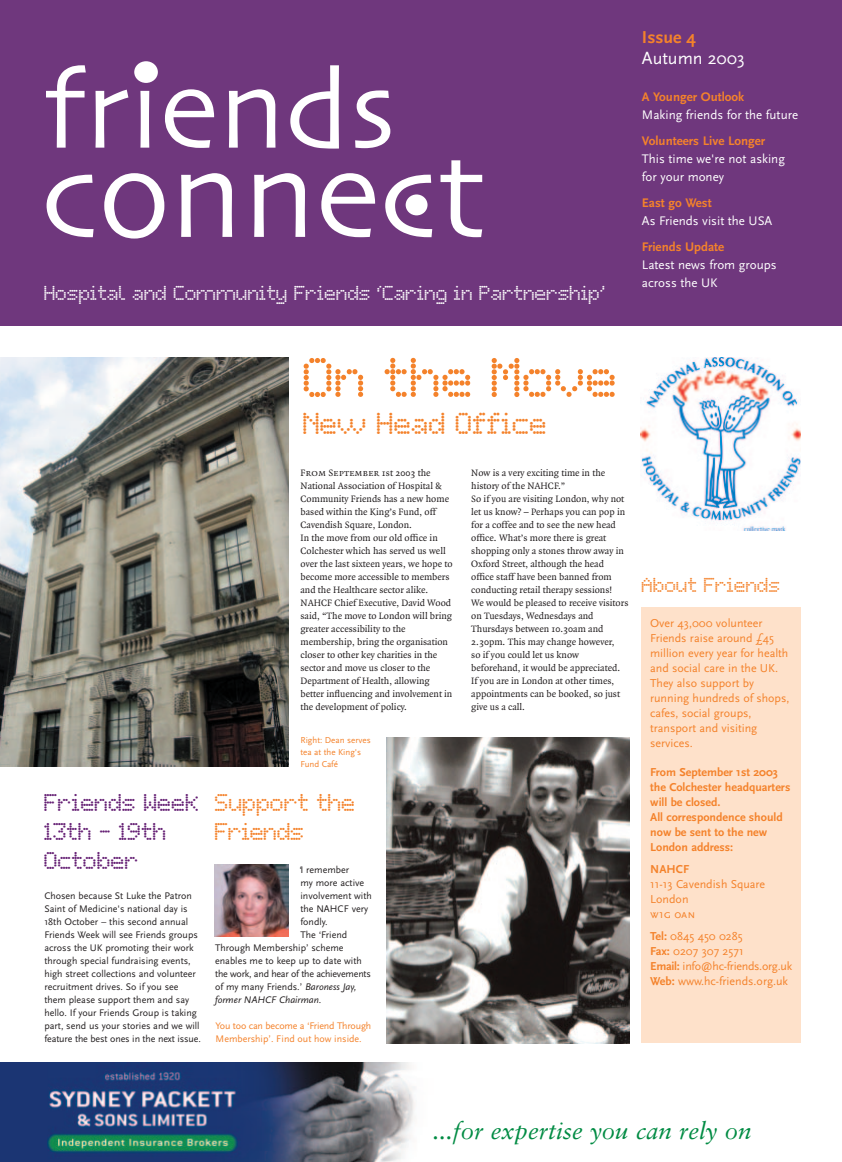
<style>
.page{position:relative;width:842px;height:1162px;background:#fff}
.page>*{position:absolute;margin:0;border:0;box-sizing:border-box;transform-origin:0 0}
.t1{font:55px "DS Sys Dot";color:#f4822b}
.t2{font:30px "DS Sys Dot";color:#f4822b}
.t3{font:24px/29px "DS Sys Dot";color:#652074}
.t4{font:24px "Sabon Italic Os F";color:#008b43}
.t5{font:24px/29px "DS Sys Dot";letter-spacing:-.015em;color:#f4822b}
.t6{font:20px "DS Sys Dot";color:#fff}
.t7{font:20px "DS Sys Dot";color:#f4822b}
.t8{font:18px "Scala Sans";color:#fff}
.t9{font:700 18px "Scala Sans";color:#f4822b}
.t10{font:13px/18px "Scala Sans";color:#fff}
.t11{font:700 13px "Scala Sans";color:#f4822b}
.t12{font:12px/15px "Scala Sans";color:#f4822b}
.t13{font:700 12px/15px "Scala Sans";color:#f4822b}
.t14{font:12px "Scala Sans Caps";color:#f4822b}
.t15{font:10px/13px "Quadraat";color:#231f20}
.t16{font:10px/13px "Scala Sans";color:#231f20}
.t17{font:10px/13px "Scala Sans";letter-spacing:-.015em;color:#f4822b}
.t18{font:10px "Quadraat Small Caps";color:#231f20}
.t19{font:9px/12px "Scala Sans";color:#f4822b}
.s1{font-family:"Quadraat"}
.s2{font-style:italic}
.s3{font-family:"Scala Sans"}
.s4{font-weight:700}
</style>
<div class="page">
<img style="left:1px;top:1063px;width:414px;height:99px">
<div style="left:641px;top:607px;width:159px;height:436px;background:#fee1ca"></div>
<img style="left:386px;top:737px;width:244px;height:306px">
<div style="left:0;top:0;width:842px;height:326px;background:#6f377d"></div>
<img style="left:641px;top:358px;width:159px;height:173px">
<img style="left:0;top:357px;width:288px;height:409px">
<svg style="left:47px;top:175px;width:47px;height:62px"></svg>
<svg style="left:104px;top:173px;width:60px;height:66px"></svg>
<svg style="left:181px;top:173px;width:51px;height:64px"></svg>
<svg style="left:254px;top:173px;width:51px;height:64px"></svg>
<svg style="left:321px;top:173px;width:54px;height:64px"></svg>
<svg style="left:385px;top:175px;width:47px;height:62px"></svg>
<svg style="left:440px;top:160px;width:42px;height:77px"></svg>
<div style="left:406px;top:194px;width:21px;height:21px;background:#fff;border-radius:50%"></div>
<svg style="left:46px;top:65px;width:40px;height:83px"></svg>
<svg style="left:96px;top:90px;width:32px;height:58px"></svg>
<svg style="left:140px;top:82px;width:10px;height:66px"></svg>
<svg style="left:165px;top:89px;width:49px;height:59px"></svg>
<svg style="left:229px;top:89px;width:46px;height:59px"></svg>
<svg style="left:290px;top:65px;width:49px;height:84px"></svg>
<svg style="left:355px;top:90px;width:35px;height:58px"></svg>
<div style="left:134px;top:61px;width:24px;height:22px;background:#fff;border-radius:50%"></div>
<img style="left:214px;top:865px;width:74px;height:72px">
<h3 class="t6" style="left:44px;top:286px;width:563px">Hospital and Community Friends ‘Caring in Partnership’</h3>
<h3 class="t9" style="left:642px;top:30px;width:56px">Issue 4</h3>
<h3 class="t8" style="left:642px;top:52px;width:104px">Autumn 2003</h3>
<h3 class="t11" style="left:642px;top:92px;width:104px">A Younger Outlook</h3>
<h3 class="t10" style="left:642px;top:107px;width:158px">Making friends for the future</h3>
<h3 class="t11" style="left:642px;top:136px;width:125px">Volunteers Live Longer</h3>
<h3 class="t10" style="left:642px;top:151px;width:144px">This time we're not asking for your money</h3>
<h3 class="t11" style="left:642px;top:198px;width:71px">East go West</h3>
<h3 class="t10" style="left:642px;top:213px;width:132px">As Friends visit the USA</h3>
<h3 class="t11" style="left:642px;top:242px;width:84px">Friends Update</h3>
<h3 class="t10" style="left:642px;top:257px;width:136px">Latest news from groups across the UK</h3>
<h1 class="t1" style="left:304px;top:358px;width:316px">On the Move</h1>
<h2 class="t2" style="left:303px;top:413px;width:246px">New Head Office</h2>
<p class="t15" style="left:471px;top:467px;width:159px">Now is a very exciting time in the history of the NAHCF.”<br>So if you are visiting London, why not let us know? – Perhaps you can pop in for a coffee and to see the new head office. What’s more there is great shopping only a stones throw away in<br>Oxford Street, although the head office staff have been banned from conducting retail therapy sessions!<br>We would be pleased to receive visitors on Tuesdays, Wednesdays and<br>Thursdays between 10.30am and<br>2.30pm. This may change however,<br>so if you could let us know beforehand, it would be appreciated.<br>If you are in London at other times, appointments can be booked, so just give us a call.</p>
<p class="t18" style="left:300px;top:467px;width:132px">From September <span class="s1">1st 2003 the</span></p>
<p class="t15" style="left:300px;top:480px;width:153px">National Association of Hospital &amp; Community Friends has a new home based within the King’s Fund, off Cavendish Square, London.<br>In the move from our old office in Colchester which has served us well over the last sixteen years, we hope to become more accessible to members and the Healthcare sector alike.<br>NAHCF Chief Executive, David Wood said, “The move to London will bring greater accessibility to the membership, bring the organisation closer to other key charities in the sector and move us closer to the Department of Health, allowing better influencing and involvement in the development of policy.</p>
<p class="t19" style="left:300px;top:735px;width:72px">Right: Dean serves tea at the King's<br>Fund Café</p>
<h3 class="t3" style="left:44px;top:790px;width:157px">Friends Week<br>13th – 19th<br>October</h3>
<h3 class="t5" style="left:215px;top:790px;width:142px">Support the<br>Friends</h3>
<p class="t16" style="left:44px;top:890px;width:158px">Chosen because St Luke the Patron Saint of Medicine's national day is 18th October – this second annual Friends Week will see Friends groups across the UK promoting their work through special fundraising events, high street collections and volunteer recruitment drives. So if you see them please support them and say hello. If your Friends Group is taking part, send us your stories and we will feature the best ones in the next issue.</p>
<p class="t16" style="left:299px;top:864px;width:74px">‘I remember<br>my more active involvement with the NAHCF very fondly.<br>The ‘Friend</p>
<p class="t16" style="left:215px;top:942px;width:157px">Through Membership’ scheme enables me to keep up to date with the work, and hear of the achievements of my many Friends.’ <span class="s2">Baroness Jay, former NAHCF Chairman.</span></p>
<p class="t17" style="left:216px;top:1020px;width:157px">You too can become a ‘Friend Through<br>Membership’. Find out how inside.</p>
<h3 class="t7" style="left:642px;top:578px;width:140px">About Friends</h3>
<p class="t12" style="left:650px;top:617px;width:141px">Over 43,000 volunteer<br>Friends raise around £45 million every year for health and social care in the UK.<br>They also support by running hundreds of shops, cafes, social groups, transport and visiting services.</p>
<p class="t13" style="left:650px;top:765px;width:142px">From September 1st 2003 the Colchester headquarters will be closed.<br>All correspondence should now be sent to the new<br>London address:</p>
<p class="t13" style="left:650px;top:862px;width:41px">NAHCF</p>
<p class="t12" style="left:650px;top:878px;width:116px">11-13 Cavendish Square<br>London</p>
<p class="t14" style="left:650px;top:907px;width:47px">w<span class="s3">1</span>g <span class="s3">0</span>an</p>
<p class="t12" style="left:650px;top:930px;width:143px"><span class="s4">Tel:</span> 0845 450 0285<br><span class="s4">Fax:</span> 0207 307 2571<br><span class="s4">Email:</span> info@hc-friends.org.uk<br><span class="s4">Web:</span> www.hc-friends.org.uk</p>
<h3 class="t4" style="left:433px;top:1121px;width:320px">...for expertise you can rely on</h3>
</div>
